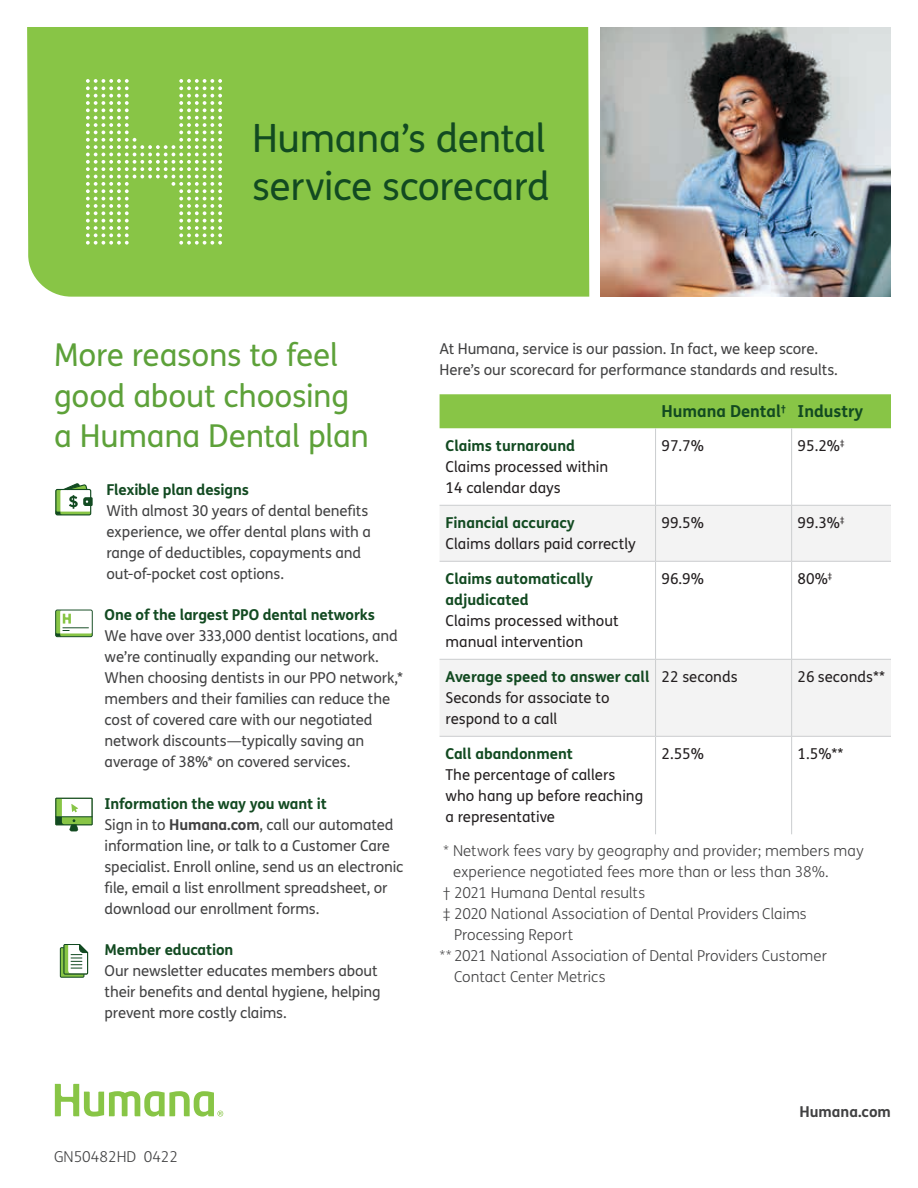
<style>
.page{position:relative;width:918px;height:1188px;background:#fff}
.page>*{position:absolute;margin:0;border:0;box-sizing:border-box;transform-origin:0 0}
.t1{font:39px/48px "FS Humana";letter-spacing:-.015em;color:#124a21}
.t2{font:31.5px/40.5px "FS Humana";letter-spacing:-.01em;color:#5da139}
.t3{font:700 16.5px "FS Humana";color:#124a21}
.t4{font:15px/21px "FS Humana";letter-spacing:-.01em;color:#414142}
.t5{font:300 15px "FS Humana";color:#414142}
.t6{font:15px/21px "FS Humana";color:#231f20}
.t7{font:700 15px/21px "FS Humana";color:#124a21}
.t8{font:700 15px "FS Humana";color:#414142}
.s1{font-weight:700;color:#124a21}
.s2{font-weight:700}
</style>
<div class="page">
<svg style="left:55px;top:483px;width:38px;height:33px"></svg>
<svg style="left:54px;top:608px;width:40px;height:30px"></svg>
<svg style="left:55px;top:610px;width:38px;height:27px"></svg>
<svg style="left:55px;top:797px;width:38px;height:35px"></svg>
<svg style="left:59px;top:944px;width:30px;height:34px"></svg>
<img style="left:600px;top:27px;width:291px;height:270px">
<div style="left:27px;top:27px;width:562px;height:270px;background:#88c546"></div>
<svg style="left:55px;top:1084px;width:168px;height:33px"></svg>
<svg style="left:86px;top:79px;width:136px;height:166px;background:#99cd61"></svg>
<div style="left:440px;top:394px;width:451px;height:34px;background:#88c546"></div>
<svg style="left:440px;top:506px;width:451px;height:230px;fill:#f3f3f3"></svg>
<hr style="left:655px;top:428px;width:1px;height:77px;background:#cbcdcf">
<hr style="left:791px;top:428px;width:1px;height:77px;background:#cbcdcf">
<hr style="left:440px;top:505px;width:216px;height:1px;background:#cbcdcf">
<hr style="left:656px;top:505px;width:136px;height:1px;background:#cbcdcf">
<hr style="left:655px;top:506px;width:1px;height:55px;background:#cbcdcf">
<hr style="left:792px;top:505px;width:99px;height:1px;background:#cbcdcf">
<hr style="left:791px;top:506px;width:1px;height:55px;background:#cbcdcf">
<hr style="left:440px;top:561px;width:216px;height:1px;background:#cbcdcf">
<hr style="left:656px;top:561px;width:136px;height:1px;background:#cbcdcf">
<hr style="left:655px;top:562px;width:1px;height:97px;background:#cbcdcf">
<hr style="left:792px;top:561px;width:99px;height:1px;background:#cbcdcf">
<hr style="left:791px;top:562px;width:1px;height:97px;background:#cbcdcf">
<hr style="left:440px;top:659px;width:216px;height:1px;background:#cbcdcf">
<hr style="left:656px;top:659px;width:136px;height:1px;background:#cbcdcf">
<hr style="left:655px;top:660px;width:1px;height:76px;background:#cbcdcf">
<hr style="left:792px;top:659px;width:99px;height:1px;background:#cbcdcf">
<hr style="left:791px;top:660px;width:1px;height:76px;background:#cbcdcf">
<hr style="left:440px;top:736px;width:216px;height:1px;background:#cbcdcf">
<hr style="left:656px;top:736px;width:136px;height:1px;background:#cbcdcf">
<hr style="left:655px;top:737px;width:1px;height:97px;background:#cbcdcf">
<hr style="left:792px;top:736px;width:99px;height:1px;background:#cbcdcf">
<hr style="left:791px;top:737px;width:1px;height:97px;background:#cbcdcf">
<h1 class="t1" style="left:252px;top:114px;width:299px">Humana’s dental service scorecard</h1>
<h2 class="t2" style="left:54px;top:334px;width:317px">More reasons to feel good about choosing a Humana Dental plan</h2>
<p class="t7" style="left:106px;top:479px;width:144px">Flexible plan designs</p>
<p class="t4" style="left:106px;top:500px;width:266px">With almost 30 years of dental benefits experience, we offer dental plans with a range of deductibles, copayments and out‑of-pocket cost options.</p>
<p class="t7" style="left:105px;top:604px;width:272px">One of the largest PPO dental networks</p>
<p class="t4" style="left:105px;top:625px;width:300px">We have over 333,000 dentist locations, and we’re continually expanding our network.<br>When choosing dentists in our PPO network,* members and their families can reduce the cost of covered care with our negotiated network discounts—typically saving an average of 38%* on covered services.</p>
<p class="t4" style="left:105px;top:793px;width:300px"><span class="s1">Information the way you want it<br></span>Sign in to <span class="s2">Humana.com</span>, call our automated information line, or talk to a Customer Care specialist. Enroll online, send us an electronic file, email a list enrollment spreadsheet, or download our enrollment forms.</p>
<p class="t7" style="left:105px;top:938px;width:130px">Member education</p>
<p class="t4" style="left:105px;top:960px;width:278px">Our newsletter educates members about their benefits and dental hygiene, helping prevent more costly claims.</p>
<p class="t5" style="left:54px;top:1146px;width:126px">GN50482HD 0422</p>
<p class="t4" style="left:440px;top:338px;width:400px">At Humana, service is our passion. In fact, we keep score.<br>Here’s our scorecard for performance standards and results.</p>
<p class="t3" style="left:662px;top:399px;width:203px">Humana Dental<sup>†</sup> Industry</p>
<p class="t7" style="left:446px;top:435px;width:131px">Claims turnaround</p>
<p class="t6" style="left:446px;top:456px;width:164px">Claims processed within<br>14 calendar days</p>
<p class="t6" style="left:662px;top:435px;width:44px">97.7%</p>
<p class="t6" style="left:798px;top:435px;width:48px">95.2%<sup>‡</sup></p>
<p class="t7" style="left:446px;top:512px;width:131px">Financial accuracy</p>
<p class="t6" style="left:446px;top:533px;width:192px">Claims dollars paid correctly</p>
<p class="t7" style="left:446px;top:568px;width:149px">Claims automatically adjudicated</p>
<p class="t6" style="left:446px;top:610px;width:175px">Claims processed without manual intervention</p>
<p class="t7" style="left:446px;top:666px;width:205px">Average speed to answer call</p>
<p class="t6" style="left:446px;top:687px;width:165px">Seconds for associate to respond to a call</p>
<p class="t7" style="left:446px;top:743px;width:129px">Call abandonment</p>
<p class="t6" style="left:446px;top:764px;width:199px">The percentage of callers who hang up before reaching a representative</p>
<p class="t6" style="left:662px;top:512px;width:44px">99.5%</p>
<p class="t6" style="left:798px;top:512px;width:48px">99.3%<sup>‡</sup></p>
<p class="t6" style="left:662px;top:568px;width:44px">96.9%</p>
<p class="t6" style="left:798px;top:568px;width:36px">80%<sup>‡</sup></p>
<p class="t6" style="left:662px;top:666px;width:78px">22 seconds</p>
<p class="t6" style="left:798px;top:666px;width:89px">26 seconds**</p>
<p class="t6" style="left:662px;top:743px;width:44px">2.55%</p>
<p class="t6" style="left:798px;top:743px;width:47px">1.5%**</p>
<p class="t5" style="left:443px;top:841px;width:422px">* Network fees vary by geography and provider; members may</p>
<p class="t5" style="left:453px;top:862px;width:377px">experience negotiated fees more than or less than 38%.</p>
<p class="t5" style="left:443px;top:883px;width:203px">† 2021 Humana Dental results</p>
<p class="t5" style="left:443px;top:904px;width:365px">‡ 2020 National Association of Dental Providers Claims</p>
<p class="t5" style="left:454px;top:925px;width:121px">Processing Report</p>
<p class="t5" style="left:440px;top:946px;width:389px">** 2021 National Association of Dental Providers Customer</p>
<p class="t5" style="left:454px;top:967px;width:153px">Contact Center Metrics</p>
<p class="t8" style="left:799px;top:1100px;width:93px">Humana.com</p>
</div>
